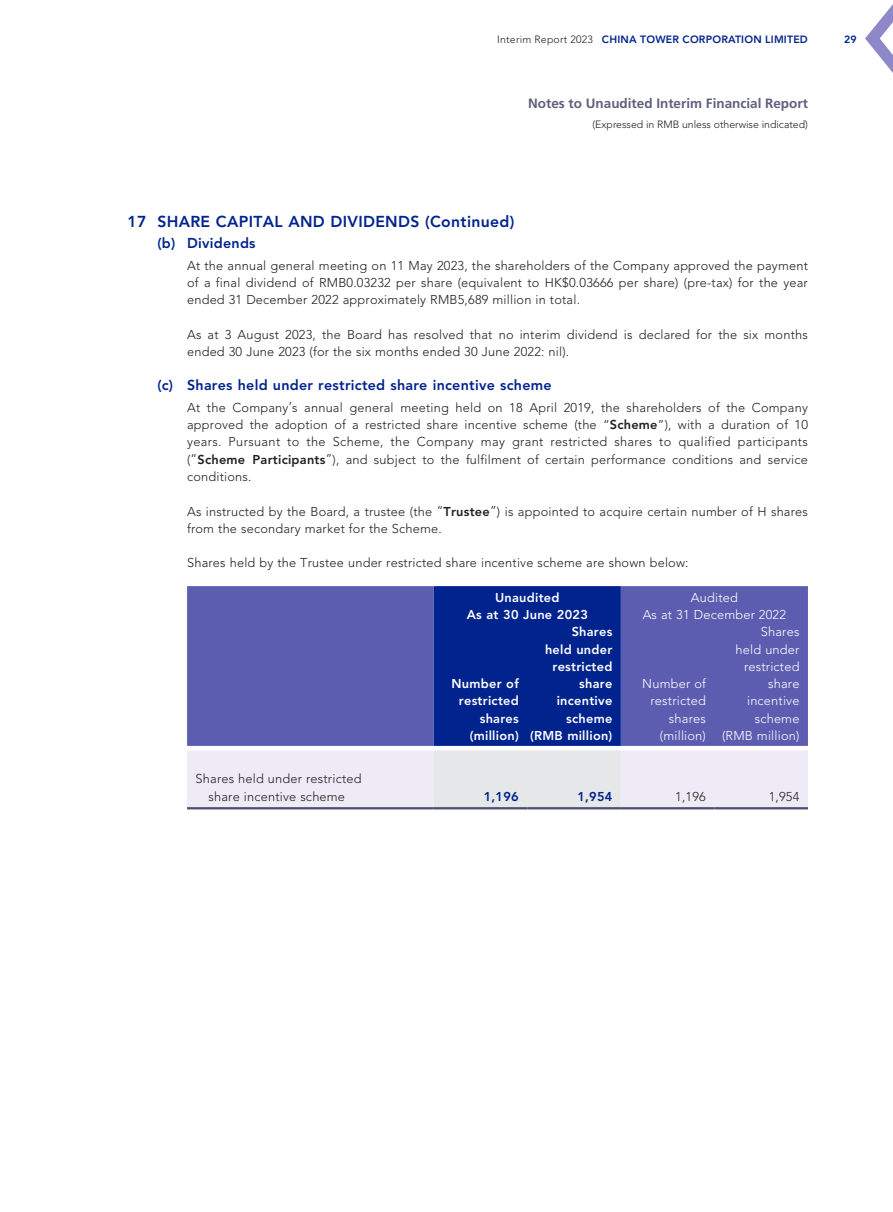
<style>
.page{position:relative;width:893px;height:1212px;background:#fff}
.page>*{position:absolute;margin:0;border:0;box-sizing:border-box;transform-origin:0 0}
.t1{font:800 15.75px "Avenir LT Std";letter-spacing:.02em;color:#00238e}
.t2{font:800 14.25px "Avenir LT Std";letter-spacing:.02em;color:#00238e}
.t3{font:700 13.5px "Frutiger LT Std";color:#5f607e}
.t4{font:300 12.75px/17.2px "Avenir LT Std";letter-spacing:.015em;color:#231f20;text-align:justify}
.t5{font:300 12.75px/17.2px "Avenir LT Std";letter-spacing:.015em;color:#fff;text-align:right}
.t6{font:800 12.75px/17.2px "Avenir LT Std";letter-spacing:.02em;color:#fff;text-align:right}
.t7{font:800 12.75px "Avenir LT Std";letter-spacing:.02em;color:#00238e}
.t8{font:800 10.5px "Avenir LT Std";letter-spacing:.02em;color:#00238e}
.t9{font:300 10.5px "Avenir LT Std";color:#231f20}
.s1{font-weight:300;color:#231f20}
.s2{font-weight:800}
</style>
<div class="page">
<svg style="left:865px;top:4px;width:28px;height:69px"></svg>
<svg style="left:187px;top:586px;width:621px;height:221px;background:#7077bb"></svg>
<hr style="left:187px;top:807px;width:247px;height:2px;background:#4c4e6e">
<hr style="left:434px;top:807px;width:93px;height:2px;background:#4c4e6e">
<hr style="left:527px;top:807px;width:94px;height:2px;background:#4c4e6e">
<hr style="left:621px;top:807px;width:93px;height:2px;background:#4c4e6e">
<hr style="left:714px;top:807px;width:94px;height:2px;background:#4c4e6e">
<p class="t8" style="left:497px;top:34px;width:312px"><span class="s1">Interim Report 2023</span> CHINA TOWER CORPORATION LIMITED</p>
<p class="t8" style="left:844px;top:34px;width:14px">29</p>
<p class="t3" style="left:528px;top:95px;width:281px">Notes to Unaudited Interim Financial Report</p>
<p class="t9" style="left:593px;top:118px;width:217px">(Expressed in RMB unless otherwise indicated)</p>
<p class="t1" style="left:128px;top:212px;width:388px">17 SHARE CAPITAL AND DIVIDENDS (Continued)</p>
<p class="t2" style="left:157px;top:235px;width:100px">(b) Dividends</p>
<p class="t4" style="left:187px;top:257px;width:622px">At the annual general meeting on 11 May 2023, the shareholders of the Company approved the payment of a final dividend of RMB0.03232 per share (equivalent to HK$0.03666 per share) (pre-tax) for the year ended 31 December 2022 approximately RMB5,689 million in total.</p>
<p class="t4" style="left:187px;top:326px;width:622px">As at 3 August 2023, the Board has resolved that no interim dividend is declared for the six months ended 30 June 2023 (for the six months ended 30 June 2022: nil).</p>
<p class="t2" style="left:157px;top:377px;width:396px">(c) Shares held under restricted share incentive scheme</p>
<p class="t4" style="left:187px;top:399px;width:622px">At the Company’s annual general meeting held on 18 April 2019, the shareholders of the Company approved the adoption of a restricted share incentive scheme (the “<span class="s2">Scheme</span>”), with a duration of 10 years. Pursuant to the Scheme, the Company may grant restricted shares to qualified participants (“<span class="s2">Scheme Participants</span>”), and subject to the fulfilment of certain performance conditions and service conditions.</p>
<p class="t4" style="left:187px;top:502px;width:622px">As instructed by the Board, a trustee (the “<span class="s2">Trustee</span>”) is appointed to acquire certain number of H shares from the secondary market for the Scheme.</p>
<p class="t4" style="left:187px;top:554px;width:503px">Shares held by the Trustee under restricted share incentive scheme are shown below:</p>
<p class="t6" style="left:495px;top:589px;width:66px">Unaudited</p>
<p class="t5" style="left:691px;top:589px;width:49px">Audited</p>
<p class="t6" style="left:467px;top:606px;width:123px">As at 30 June 2023</p>
<p class="t5" style="left:643px;top:606px;width:145px">As at 31 December 2022</p>
<p class="t6" style="left:451px;top:675px;width:69px">Number of restricted shares</p>
<p class="t6" style="left:545px;top:623px;width:69px">Shares held under restricted share incentive scheme</p>
<p class="t5" style="left:642px;top:675px;width:65px">Number of restricted shares</p>
<p class="t5" style="left:736px;top:623px;width:65px">Shares held under restricted share incentive scheme</p>
<p class="t4" style="left:196px;top:770px;width:167px;text-align:center">Shares held under restricted share incentive scheme</p>
<p class="t6" style="left:470px;top:727px;width:144px">(million) (RMB million)</p>
<p class="t5" style="left:660px;top:727px;width:48px">(million)</p>
<p class="t5" style="left:722px;top:727px;width:79px">(RMB million)</p>
<p class="t7" style="left:484px;top:788px;width:36px">1,196</p>
<p class="t7" style="left:577px;top:788px;width:36px">1,954</p>
<p class="t4" style="left:675px;top:787px;width:32px">1,196</p>
<p class="t4" style="left:769px;top:787px;width:32px">1,954</p>
</div>
